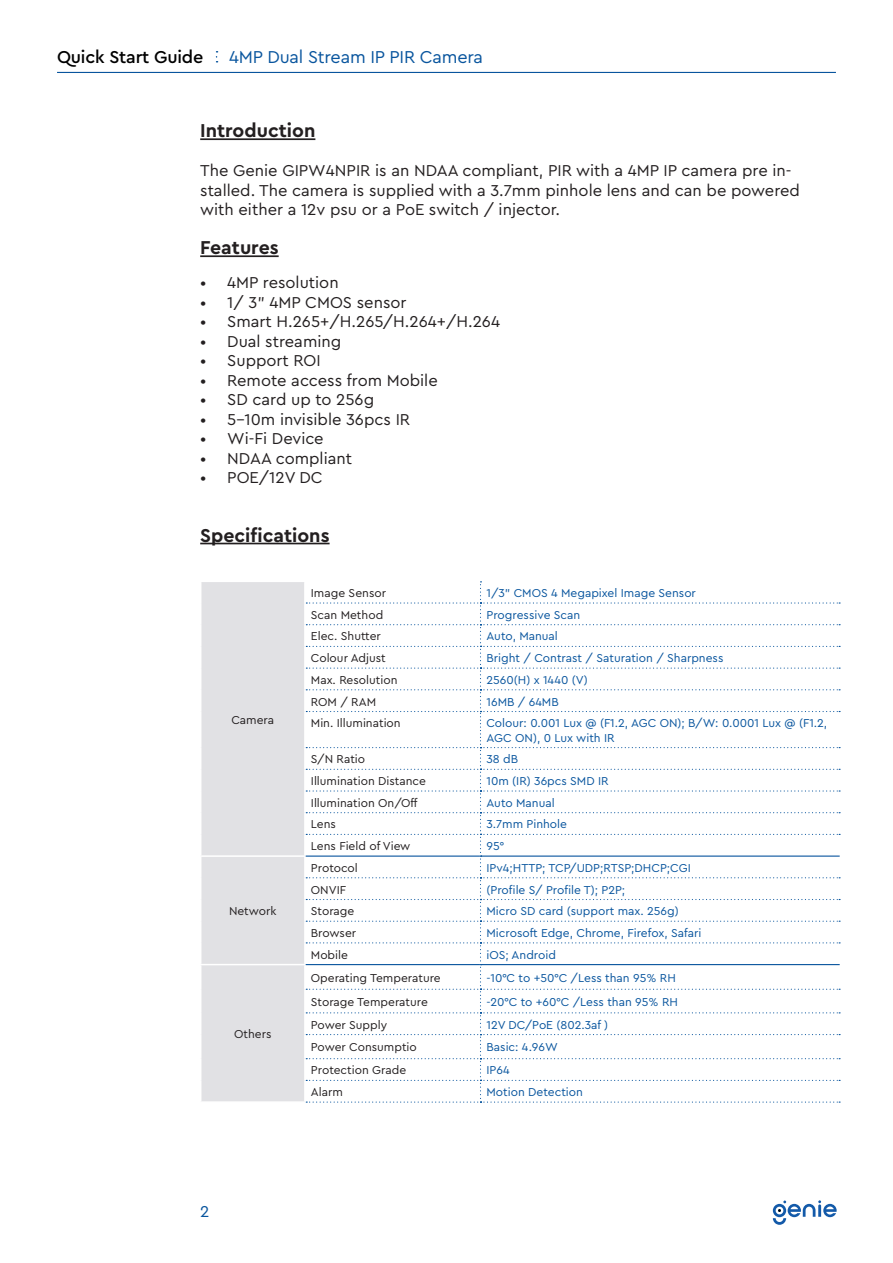
<style>
.page{position:relative;width:893px;height:1263px;background:#fff}
.page>*{position:absolute;margin:0;border:0;box-sizing:border-box;transform-origin:0 0}
.t1{font:700 19.5px "Cera Pro";color:#231f20}
.t2{font:18px "Cera Pro";letter-spacing:-.01em;color:#09559e}
.t3{font:500 18px "Cera Pro";letter-spacing:-.01em;color:#000}
.t4{font:16.5px/19.5px "Cera Pro";color:#231f20}
.t5{font:16.5px "Cera Pro";color:#09559e}
.t6{font:12px/14.4px "Cera Pro";color:#09559e}
.t7{font:12px "Cera Pro";color:#231f20}
</style>
<div class="page">
<hr style="left:200px;top:138px;width:115px;height:2px;background:#231f20">
<hr style="left:200px;top:255px;width:79px;height:2px;background:#231f20">
<hr style="left:200px;top:543px;width:130px;height:1px;background:#231f20">
<hr style="left:57px;top:72px;width:779px;height:1px;background:#09559e">
<svg style="left:216px;top:51px;width:2px;height:12px"></svg>
<svg style="left:773px;top:1200px;width:64px;height:25px"></svg>
<div style="left:201px;top:582px;width:103px;height:519px;background:#e1e1e4"></div>
<hr style="left:200px;top:855px;width:106px;height:2px;background:#fff">
<hr style="left:200px;top:964px;width:106px;height:1px;background:#fff">
<svg style="left:306px;top:581px;width:534px;height:522px"></svg>
<p class="t3" style="left:57px;top:45px;width:148px">Quick Start Guide</p>
<p class="t2" style="left:229px;top:45px;width:255px">4MP Dual Stream IP PIR Camera</p>
<p class="t1" style="left:200px;top:118px;width:117px">Introduction</p>
<p class="t4" style="left:200px;top:160px;width:601px">The Genie GIPW4NPIR is an NDAA compliant, PIR with a 4MP IP camera pre in&shy;stalled. The camera is supplied with a 3.7mm pinhole lens and can be powered with either a 12v psu or a PoE switch / injector.</p>
<p class="t1" style="left:200px;top:235px;width:80px">Features</p>
<p class="t4" style="left:200px;top:272px;width:140px">• 4MP resolution</p>
<p class="t4" style="left:200px;top:291px;width:208px">• 1/ 3” 4MP CMOS sensor</p>
<p class="t4" style="left:200px;top:311px;width:301px">• Smart H.265+/H.265/H.264+/H.264</p>
<p class="t4" style="left:200px;top:330px;width:143px">• Dual streaming</p>
<p class="t4" style="left:200px;top:350px;width:122px">• Support ROI</p>
<p class="t4" style="left:200px;top:369px;width:239px">• Remote access from Mobile</p>
<p class="t4" style="left:200px;top:389px;width:176px">• SD card up to 256g</p>
<p class="t4" style="left:200px;top:408px;width:212px">• 5-10m invisible 36pcs IR</p>
<p class="t4" style="left:200px;top:428px;width:125px">• Wi-Fi Device</p>
<p class="t4" style="left:200px;top:447px;width:153px">• NDAA compliant</p>
<p class="t4" style="left:200px;top:467px;width:124px">• POE/12V DC</p>
<p class="t1" style="left:200px;top:522px;width:131px">Specifications</p>
<p class="t7" style="left:231px;top:711px;width:44px">Camera</p>
<p class="t7" style="left:229px;top:903px;width:49px">Network</p>
<p class="t7" style="left:234px;top:1026px;width:39px">Others</p>
<p class="t7" style="left:311px;top:585px;width:77px">Image Sensor</p>
<p class="t6" style="left:486px;top:585px;width:211px">1/3” CMOS 4 Megapixel Image Sensor</p>
<p class="t7" style="left:311px;top:607px;width:74px">Scan Method</p>
<p class="t6" style="left:486px;top:607px;width:95px">Progressive Scan</p>
<p class="t7" style="left:311px;top:628px;width:71px">Elec. Shutter</p>
<p class="t6" style="left:486px;top:629px;width:73px">Auto, Manual</p>
<p class="t7" style="left:311px;top:650px;width:76px">Colour Adjust</p>
<p class="t6" style="left:486px;top:650px;width:238px">Bright / Contrast / Saturation / Sharpness</p>
<p class="t7" style="left:311px;top:672px;width:88px">Max. Resolution</p>
<p class="t6" style="left:486px;top:672px;width:103px">2560(H) x 1440 (V)</p>
<p class="t7" style="left:311px;top:693px;width:67px">ROM / RAM</p>
<p class="t6" style="left:486px;top:694px;width:74px">16MB / 64MB</p>
<p class="t7" style="left:311px;top:715px;width:91px">Min. Illumination</p>
<p class="t6" style="left:486px;top:715px;width:342px">Colour: 0.001 Lux @ (F1.2, AGC ON); B/W: 0.0001 Lux @ (F1.2,<br>AGC ON), 0 Lux with IR</p>
<p class="t7" style="left:311px;top:751px;width:56px">S/N Ratio</p>
<p class="t6" style="left:486px;top:751px;width:33px">38 dB</p>
<p class="t7" style="left:311px;top:773px;width:117px">Illumination Distance</p>
<p class="t6" style="left:486px;top:773px;width:124px">10m (IR) 36pcs SMD IR</p>
<p class="t7" style="left:311px;top:795px;width:108px">Illumination On/Off</p>
<p class="t6" style="left:486px;top:795px;width:70px">Auto Manual</p>
<p class="t7" style="left:311px;top:816px;width:27px">Lens</p>
<p class="t6" style="left:486px;top:817px;width:82px">3.7mm Pinhole</p>
<p class="t7" style="left:311px;top:838px;width:101px">Lens Field of View</p>
<p class="t6" style="left:486px;top:838px;width:19px">95°</p>
<p class="t7" style="left:311px;top:860px;width:48px">Protocol</p>
<p class="t6" style="left:486px;top:860px;width:206px">IPv4;HTTP; TCP/UDP;RTSP;DHCP;CGI</p>
<p class="t7" style="left:311px;top:881px;width:37px">ONVIF</p>
<p class="t6" style="left:486px;top:882px;width:140px">(Profile S/ Profile T); P2P;</p>
<p class="t7" style="left:311px;top:903px;width:45px">Storage</p>
<p class="t6" style="left:486px;top:903px;width:194px">Micro SD card (support max. 256g)</p>
<p class="t7" style="left:311px;top:925px;width:47px">Browser</p>
<p class="t6" style="left:486px;top:925px;width:217px">Microsoft Edge, Chrome, Firefox, Safari</p>
<p class="t7" style="left:311px;top:946px;width:39px">Mobile</p>
<p class="t6" style="left:486px;top:947px;width:71px">iOS; Android</p>
<p class="t7" style="left:311px;top:970px;width:131px">Operating Temperature</p>
<p class="t6" style="left:486px;top:970px;width:191px">-10°C to +50°C /Less than 95% RH</p>
<p class="t7" style="left:311px;top:994px;width:118px">Storage Temperature</p>
<p class="t6" style="left:486px;top:994px;width:193px">-20°C to +60°C /Less than 95% RH</p>
<p class="t7" style="left:311px;top:1016px;width:78px">Power Supply</p>
<p class="t6" style="left:486px;top:1017px;width:123px">12V DC/PoE (802.3af )</p>
<p class="t7" style="left:311px;top:1039px;width:107px">Power Consumptio</p>
<p class="t6" style="left:486px;top:1040px;width:73px">Basic: 4.96W</p>
<p class="t7" style="left:311px;top:1062px;width:97px">Protection Grade</p>
<p class="t6" style="left:486px;top:1063px;width:25px">IP64</p>
<p class="t7" style="left:311px;top:1084px;width:34px">Alarm</p>
<p class="t6" style="left:486px;top:1084px;width:98px">Motion Detection</p>
<h3 class="t5" style="left:200px;top:1200px;width:11px">2</h3>
</div>
